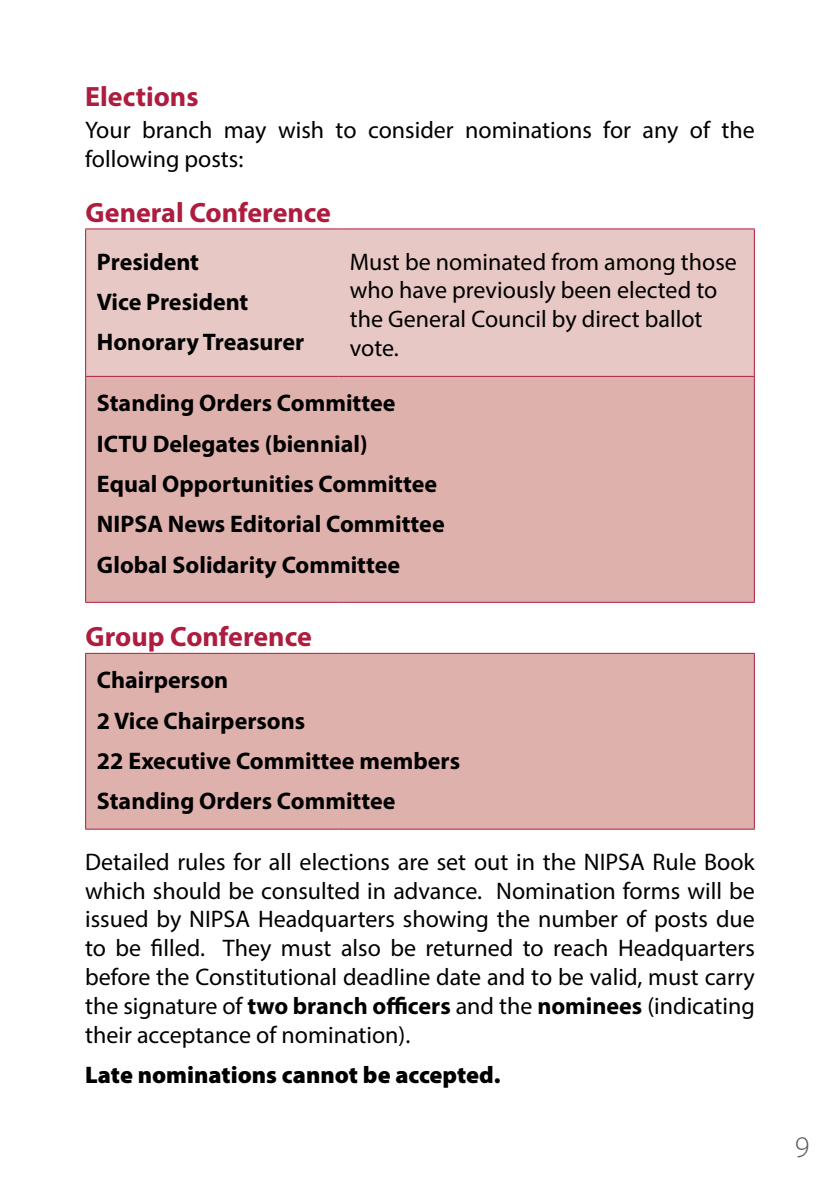
<style>
.page{position:relative;width:840px;height:1191px;background:#fff}
.page>*{position:absolute;margin:0;border:0;box-sizing:border-box;transform-origin:0 0}
.t1{font:300 30px "Myriad Pro";color:#58595b}
.t2{font:700 28px "Myriad Pro";color:#ae1c3f}
.t3{font:24px/28.8px "Myriad Pro";color:#000}
.t4{font:700 24px/40.4px "Myriad Pro";color:#000}
.t5{font:900 24px "Myriad Pro";color:#000}
.s1{font-weight:700}
</style>
<div class="page">
<div style="left:86px;top:229px;width:667px;height:147px;background:#e7c8c4"></div>
<svg style="left:86px;top:377px;width:668px;height:451px;background:#e2b9b6"></svg>
<hr style="left:753px;top:229px;width:1px;height:147px;background:#ae1c3f">
<hr style="left:85px;top:229px;width:1px;height:147px;background:#ae1c3f">
<hr style="left:85px;top:228px;width:253px;height:1px;background:#ae1c3f">
<hr style="left:338px;top:228px;width:416px;height:1px;background:#ae1c3f">
<hr style="left:85px;top:376px;width:253px;height:1px;background:#ae1c3f">
<hr style="left:85px;top:377px;width:1px;height:225px;background:#ae1c3f">
<hr style="left:338px;top:376px;width:416px;height:1px;background:#ae1c3f">
<hr style="left:753px;top:377px;width:1px;height:225px;background:#ae1c3f">
<hr style="left:85px;top:602px;width:253px;height:1px;background:#ae1c3f">
<hr style="left:338px;top:602px;width:416px;height:1px;background:#ae1c3f">
<hr style="left:85px;top:653px;width:253px;height:1px;background:#ae1c3f">
<hr style="left:85px;top:654px;width:1px;height:174px;background:#ae1c3f">
<hr style="left:338px;top:653px;width:416px;height:1px;background:#ae1c3f">
<hr style="left:753px;top:654px;width:1px;height:174px;background:#ae1c3f">
<hr style="left:85px;top:828px;width:253px;height:1px;background:#ae1c3f">
<hr style="left:338px;top:828px;width:416px;height:1px;background:#ae1c3f">
<p class="t2" style="left:85px;top:78px;width:115px">Elections</p>
<p class="t3" style="left:85px;top:115px;width:670px">Your branch may wish to consider nominations for any of the following posts:</p>
<p class="t2" style="left:86px;top:194px;width:247px">General Conference</p>
<p class="t4" style="left:97px;top:240px;width:209px">President<br>Vice President<br>Honorary Treasurer</p>
<p class="t3" style="left:349px;top:247px;width:388px">Must be nominated from among those who have previously been elected to the General Council by direct ballot vote.</p>
<p class="t4" style="left:97px;top:382px;width:349px">Standing Orders Committee<br>ICTU Delegates (biennial)<br>Equal Opportunities Committee<br>NIPSA News Editorial Committee<br>Global Solidarity Committee</p>
<p class="t2" style="left:86px;top:618px;width:227px">Group Conference</p>
<p class="t4" style="left:97px;top:659px;width:364px">Chairperson<br>2 Vice Chairpersons<br>22 Executive Committee members<br>Standing Orders Committee</p>
<p class="t3" style="left:85px;top:847px;width:671px;text-align:justify">Detailed rules for all elections are set out in the NIPSA Rule Book which should be consulted in advance. Nomination forms will be issued by NIPSA Headquarters showing the number of posts due to be filled. They must also be returned to reach Headquarters before the Constitutional deadline date and to be valid, must carry the signature of <span class="s1">two branch officers</span> and the <span class="s1">nominees</span> (indicating their acceptance of nomination).</p>
<p class="t5" style="left:85px;top:1059px;width:416px">Late nominations cannot be accepted.</p>
<p class="t1" style="left:794px;top:1129px;width:16px">9</p>
</div>
